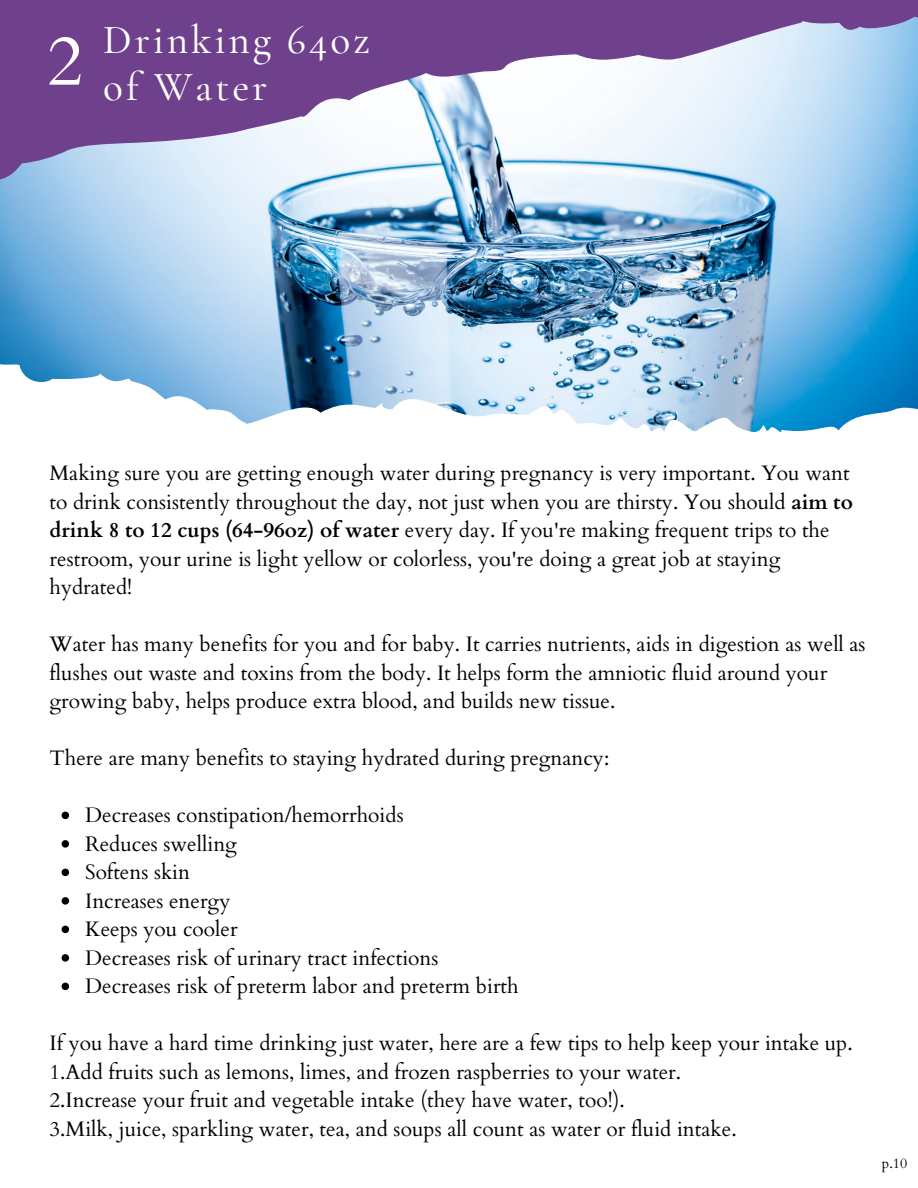
<style>
.page{position:relative;width:918px;height:1188px;background:#fff}
.page>*{position:absolute;margin:0;border:0;box-sizing:border-box;transform-origin:0 0}
.t1{font:500 41.2px/46.4px "Cormorant Garamond";letter-spacing:.07em;color:#fff}
.t2{font:21px/28.4px "Cardo";color:#000}
.t3{font:14px "Cardo";color:#000}
.s1{font-weight:700}
</style>
<div class="page">
<div style="left:0;top:0;width:918px;height:340px;background:#6f408b"></div>
<img style="left:0;top:17px;width:918px;height:415px">
<svg style="left:62px;top:812px;width:7px;height:7px"></svg>
<svg style="left:62px;top:840px;width:7px;height:8px"></svg>
<svg style="left:62px;top:869px;width:7px;height:7px"></svg>
<svg style="left:62px;top:897px;width:7px;height:8px"></svg>
<svg style="left:62px;top:926px;width:7px;height:7px"></svg>
<svg style="left:62px;top:954px;width:7px;height:8px"></svg>
<svg style="left:62px;top:983px;width:7px;height:7px"></svg>
<h1 class="t1" style="left:47px;top:17px;width:324px;text-indent:56px">Drinking 64oz<br><sup>2</sup> of Water</h1>
<p class="t2" style="left:50px;top:459px;width:805px">Making sure you are getting enough water during pregnancy is very important. You want to drink consistently throughout the day, not just when you are thirsty. You should <span class="s1">aim to drink 8 to 12 cups (64-96oz) of water</span> every day. If you're making frequent trips to the restroom, your urine is light yellow or colorless, you're doing a great job at staying hydrated!</p>
<p class="t2" style="left:50px;top:630px;width:817px">Water has many benefits for you and for baby. It carries nutrients, aids in digestion as well as flushes out waste and toxins from the body. It helps form the amniotic fluid around your growing baby, helps produce extra blood, and builds new tissue.</p>
<p class="t2" style="left:50px;top:744px;width:561px">There are many benefits to staying hydrated during pregnancy:</p>
<p class="t2" style="left:85px;top:801px;width:435px">Decreases constipation/hemorrhoids<br>Reduces swelling<br>Softens skin<br>Increases energy<br>Keeps you cooler<br>Decreases risk of urinary tract infections<br>Decreases risk of preterm labor and preterm birth</p>
<p class="t2" style="left:50px;top:1029px;width:804px">If you have a hard time drinking just water, here are a few tips to help keep your intake up.<br>1.Add fruits such as lemons, limes, and frozen raspberries to your water.<br>2.Increase your fruit and vegetable intake (they have water, too!).<br>3.Milk, juice, sparkling water, tea, and soups all count as water or fluid intake.</p>
<p class="t3" style="left:882px;top:1154px;width:27px">p.10</p>
</div>
